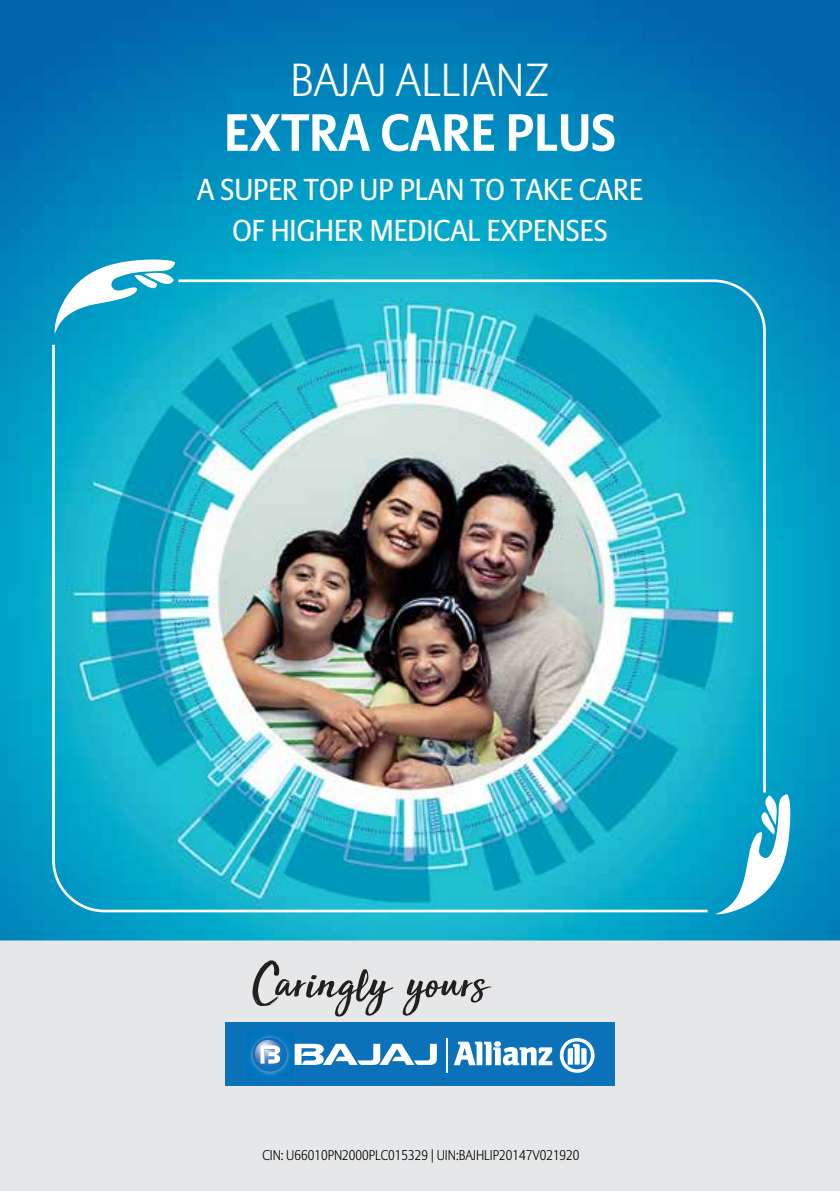
<style>
.page{position:relative;width:840px;height:1191px;background:#fff}
.page>*{position:absolute;margin:0;border:0;box-sizing:border-box;transform-origin:0 0}
.t1{font:700 52px "Allianz Sans";color:#fff}
.t2{font:300 46px "Allianz Sans";color:#fff}
.t3{font:30px/40.8px "Allianz Sans";color:#fff;text-align:center}
.t4{font:300 14px "Allianz Sans";color:#000;scale:.95 1}
</style>
<div class="page">
<img style="left:0;top:0;width:839px;height:940px">
<div style="left:0;top:940px;width:839px;height:251px;background:#e6e7e8"></div>
<svg style="left:713px;top:794px;width:78px;height:121px"></svg>
<svg style="left:54px;top:259px;width:121px;height:19px"></svg>
<img style="left:51px;top:278px;width:715px;height:635px">
<div style="left:225px;top:1022px;width:389px;height:64px;background:#0b72ba"></div>
<img style="left:246px;top:1031px;width:47px;height:47px">
<svg style="left:251px;top:1036px;width:37px;height:36px"></svg>
<svg style="left:454px;top:1038px;width:140px;height:34px"></svg>
<svg style="left:294px;top:1043px;width:142px;height:22px"></svg>
<hr style="left:445px;top:1038px;width:2px;height:34px;background:#fff">
<svg style="left:252px;top:960px;width:142px;height:56px;background:#bdbebf"></svg>
<svg style="left:402px;top:979px;width:89px;height:36px;background:#b5b5b6"></svg>
<h2 class="t2" style="left:290px;top:52px;width:260px">BAJAJ ALLIANZ</h2>
<h1 class="t1" style="left:224px;top:101px;width:393px">EXTRA CARE PLUS</h1>
<h3 class="t3" style="left:197px;top:169px;width:447px">A SUPER TOP UP PLAN TO TAKE CARE<br>OF HIGHER MEDICAL EXPENSES</h3>
<p class="t4" style="left:262px;top:1146px;width:335px">CIN: U66010PN2000PLC015329 | UIN:BAJHLIP20147V021920</p>
</div>
